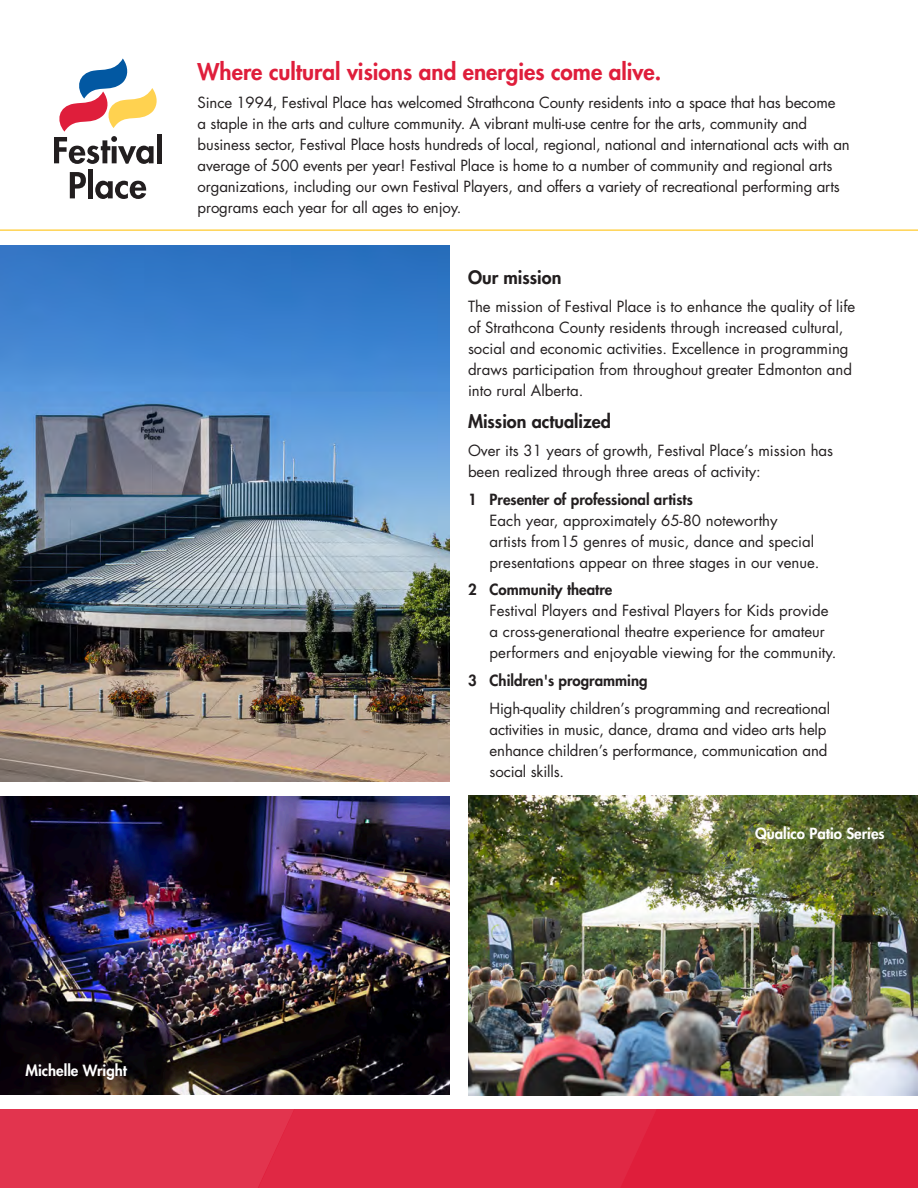
<style>
.page{position:relative;width:918px;height:1188px;background:#fff}
.page>*{position:absolute;margin:0;border:0;box-sizing:border-box;transform-origin:0 0}
.t1{font:800 22.5px "Futura Std";color:#df1e3b}
.t2{font:800 18px "Futura Std";color:#221e1f}
.t3{font:15px/21px "Futura Std";letter-spacing:-.01em;color:#231f20}
.t4{font:800 15px "Futura Std";color:#231f20}
.t5{font:800 15px "Futura Std";color:#fff}
</style>
<div class="page">
<div style="left:0;top:1109px;width:918px;height:79px;background:#e02844"></div>
<div style="left:0;top:1109px;width:294px;height:79px;background:#e2344e"></div>
<div style="left:157px;top:134px;width:5px;height:29px;background:#221e1f"></div>
<svg style="left:70px;top:172px;width:16px;height:26px"></svg>
<div style="left:88px;top:169px;width:5px;height:29px;background:#221e1f"></div>
<svg style="left:95px;top:181px;width:51px;height:18px"></svg>
<svg style="left:54px;top:58px;width:104px;height:106px"></svg>
<img style="left:0;top:797px;width:450px;height:298px">
<hr style="left:0;top:229px;width:918px;height:2px;background:#ffd250">
<img style="left:0;top:245px;width:450px;height:536px">
<img style="left:468px;top:796px;width:449px;height:300px">
<h1 class="t1" style="left:198px;top:58px;width:465px">Where cultural visions and energies come alive.</h1>
<p class="t3" style="left:198px;top:92px;width:654px">Since 1994, Festival Place has welcomed Strathcona County residents into a space that has become<br>a staple in the arts and culture community. A vibrant multi-use centre for the arts, community and business sector, Festival Place hosts hundreds of local, regional, national and international acts with an average of 500 events per year! Festival Place is home to a number of community and regional arts organizations, including our own Festival Players, and offers a variety of recreational performing arts programs each year for all ages to enjoy.</p>
<p class="t2" style="left:468px;top:266px;width:95px">Our mission</p>
<p class="t3" style="left:468px;top:296px;width:389px">The mission of Festival Place is to enhance the quality of life of Strathcona County residents through increased cultural, social and economic activities. Excellence in programming draws participation from throughout greater Edmonton and into rural Alberta.</p>
<p class="t2" style="left:468px;top:410px;width:144px">Mission actualized</p>
<p class="t3" style="left:468px;top:440px;width:367px">Over its 31 years of growth, Festival Place’s mission has been realized through three areas of activity:</p>
<p class="t4" style="left:468px;top:490px;width:226px">1 Presenter of professional artists</p>
<p class="t3" style="left:490px;top:510px;width:331px">Each year, approximately 65-80 noteworthy<br>artists from15 genres of music, dance and special presentations appear on three stages in our venue.</p>
<p class="t4" style="left:468px;top:580px;width:146px">2 Community theatre</p>
<p class="t3" style="left:490px;top:601px;width:348px">Festival Players and Festival Players for Kids provide a cross-generational theatre experience for amateur performers and enjoyable viewing for the community.</p>
<p class="t4" style="left:468px;top:671px;width:181px">3 Children's programming</p>
<p class="t3" style="left:490px;top:698px;width:342px">High-quality children’s programming and recreational activities in music, dance, drama and video arts help enhance children’s performance, communication and social skills.</p>
<p class="t5" style="left:755px;top:824px;width:131px">Qualico Patio Series</p>
<p class="t5" style="left:26px;top:1060px;width:103px">Michelle Wright</p>
</div>
